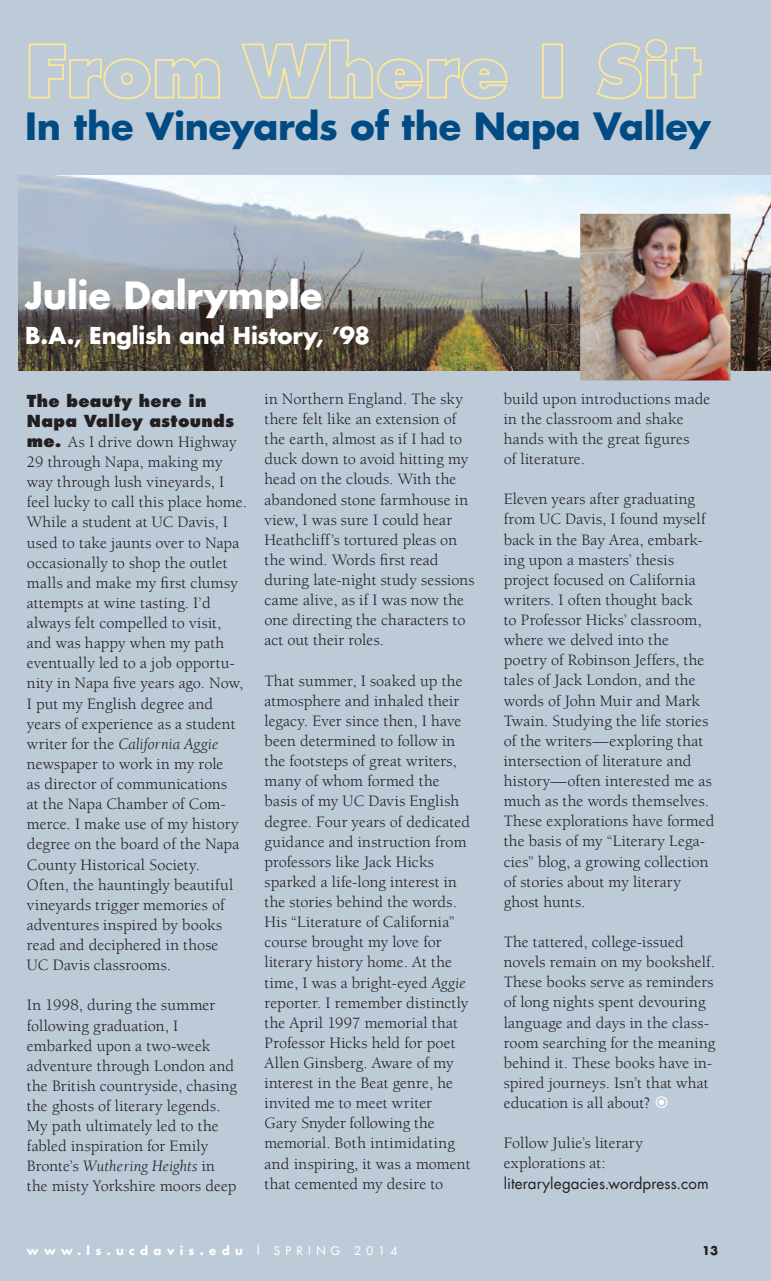
<style>
.page{position:relative;width:771px;height:1281px;background:#bdcad7}
.page>*{position:absolute;margin:0;border:0;box-sizing:border-box;transform-origin:0 0}
.t1{font:700 36.75px "Futura UC Davis";letter-spacing:-.005em;color:#004b84}
.Headline_Paragraph{font:700 36.75px "Futura UC Davis";letter-spacing:-.005em;color:#fff}
.Headline_Paragraph-2{font:700 22.75px "Futura UC Davis";letter-spacing:-.01em;color:#fff}
.t2{font:16.1px/20.1px "Berkeley UC Davis";letter-spacing:.01em;color:#231f20}
.t3{font:15.22px "Futura UC Davis";letter-spacing:.005em;color:#231f20}
.t4{font:700 11.9px "Futura UC Davis";letter-spacing:.45em;color:#fff}
.t5{font:700 11.9px "Futura UC Davis";color:#231f20}
.s1{font-family:"Futura UC Davis";font-weight:800}
.s2{font-style:italic}
.s3{font-weight:500}
</style>
<div class="page">
<img style="left:18px;top:176px;width:753px;height:195px">
<img style="left:580px;top:214px;width:150px;height:166px">
<svg style="left:28px;top:43px;width:192px;height:57px"></svg>
<svg style="left:241px;top:39px;width:267px;height:61px"></svg>
<div style="left:542px;top:44px;width:21px;height:54px;border:2px solid #ffe894"></div>
<svg style="left:596px;top:39px;width:106px;height:61px"></svg>
<p class="t1" style="left:25px;top:102px;width:687px">In the Vineyards of the Napa Valley</p>
<p class="Headline_Paragraph" style="left:25px;top:271px;width:298px">Julie Dalrymple</p>
<p class="Headline_Paragraph-2" style="left:25px;top:321px;width:346px">B.A., English and History, ’98</p>
<p class="t2" style="left:27px;top:391px;width:221px"><span class="s1">The beauty here in<br>Napa Valley astounds me.</span> As I drive down Highway<br>29 through Napa, making my way through lush vineyards, I feel lucky to call this place home.<br>While a student at UC Davis, I used to take jaunts over to Napa occasionally to shop the outlet malls and make my first clumsy attempts at wine tasting. I’d always felt compelled to visit, and was happy when my path eventually led to a job opportu&shy;nity in Napa five years ago. Now,<br>I put my English degree and years of experience as a student writer for the <span class="s2">California Aggie </span>newspaper to work in my role<br>as director of communications<br>at the Napa Chamber of Com&shy;merce. I make use of my history degree on the board of the Napa<br>County Historical Society.<br>Often, the hauntingly beautiful vineyards trigger memories of adventures inspired by books read and deciphered in those</p>
<p class="t2" style="left:27px;top:955px;width:146px">UC Davis classrooms.</p>
<p class="t2" style="left:27px;top:995px;width:211px">In 1998, during the summer following graduation, I embarked upon a two-week adventure through London and the British countryside, chasing the ghosts of literary legends.<br>My path ultimately led to the fabled inspiration for Emily<br>Bronte’s <span class="s2">Wuthering Heights</span> in the misty Yorkshire moors deep</p>
<p class="t2" style="left:264px;top:388px;width:212px">in Northern England. The sky there felt like an extension of the earth, almost as if I had to duck down to avoid hitting my head on the clouds. With the abandoned stone farmhouse in view, I was sure I could hear<br>Heathcliff’s tortured pleas on the wind. Words first read during late-night study sessions came alive, as if I was now the one directing the characters to act out their roles.</p>
<p class="t2" style="left:264px;top:670px;width:207px">That summer, I soaked up the atmosphere and inhaled their legacy. Ever since then, I have been determined to follow in the footsteps of great writers, many of whom formed the basis of my UC Davis English degree. Four years of dedicated guidance and instruction from professors like Jack Hicks sparked a life-long interest in the stories behind the words.<br>His “Literature of California” course brought my love for literary history home. At the time, I was a bright-eyed <span class="s2">Aggie </span>reporter. I remember distinctly the April 1997 memorial that<br>Professor Hicks held for poet<br>Allen Ginsberg. Aware of my interest in the Beat genre, he invited me to meet writer</p>
<p class="t2" style="left:264px;top:1113px;width:207px">Gary Snyder following the memorial. Both intimidating and inspiring, it was a moment</p>
<p class="t2" style="left:264px;top:1173px;width:180px">that cemented my desire to</p>
<p class="t2" style="left:504px;top:388px;width:208px">build upon introductions made in the classroom and shake</p>
<p class="t2" style="left:504px;top:429px;width:187px">hands with the great figures of literature.</p>
<p class="t2" style="left:504px;top:489px;width:212px">Eleven years after graduating from UC Davis, I found myself back in the Bay Area, embark&shy;ing upon a masters’ thesis project focused on California writers. I often thought back<br>to Professor Hicks’ classroom, where we delved into the poetry of Robinson Jeffers, the tales of Jack London, and the words of John Muir and Mark<br>Twain. Studying the life stories of the writers—exploring that intersection of literature and history—often interested me as much as the words themselves.<br>These explorations have formed the basis of my “Literary Lega&shy;cies” blog, a growing collection of stories about my literary ghost hunts.</p>
<p class="t2" style="left:504px;top:932px;width:213px">The tattered, college-issued novels remain on my bookshelf.<br>These books serve as reminders of long nights spent devouring language and days in the class&shy;room searching for the meaning behind it. These books have in&shy;spired journeys. Isn’t that what education is all about?</p>
<p class="t2" style="left:504px;top:1133px;width:141px">Follow Julie’s literary explorations at:</p>
<p class="t3" style="left:504px;top:1174px;width:206px">literarylegacies.wordpress.com</p>
<p class="t4" style="left:27px;top:1243px;width:372px">www.ls.ucdavis.edu <span class="s3">l SPRING 2014</span></p>
<p class="t5" style="left:702px;top:1242px;width:18px">13</p>
</div>
